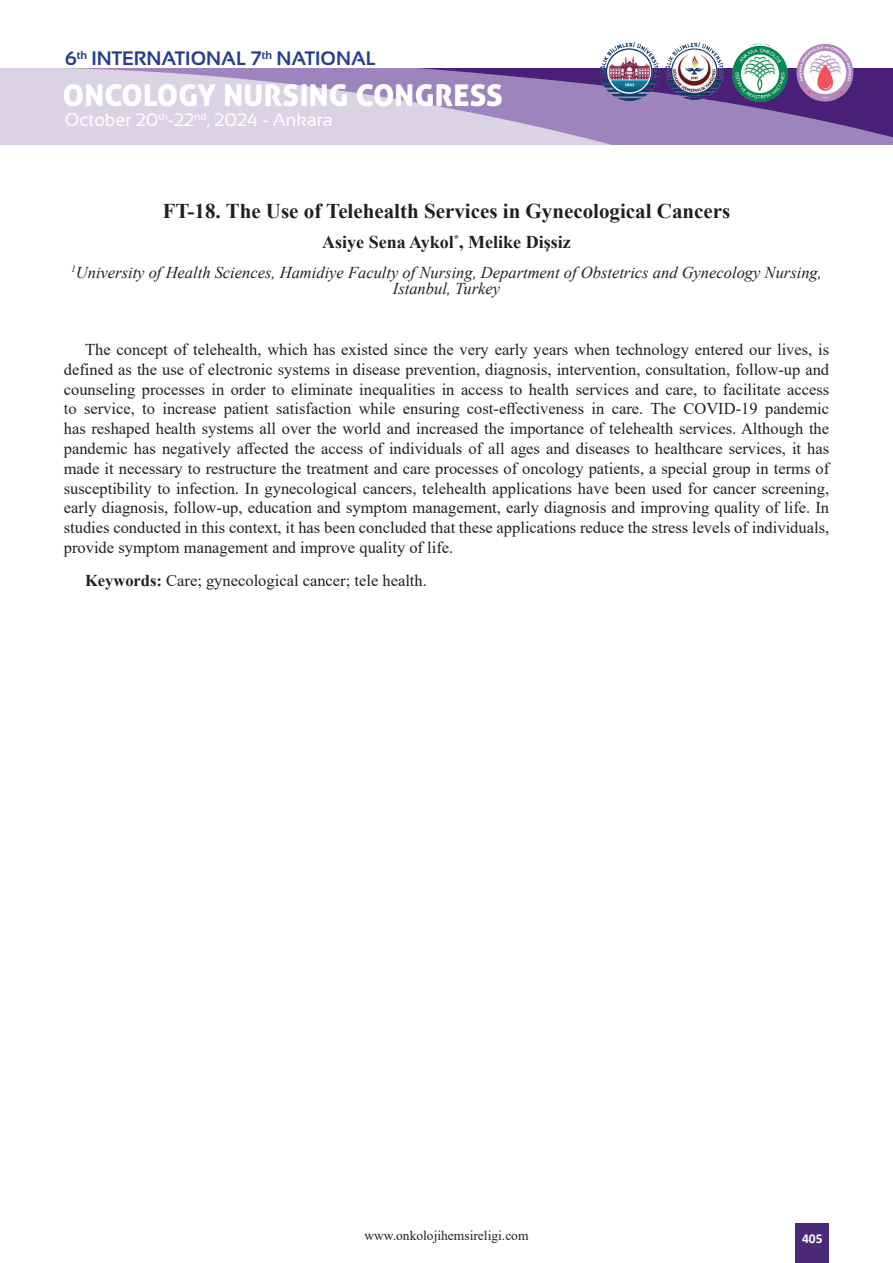
<style>
.page{position:relative;width:893px;height:1263px;background:#fff}
.page>*{position:absolute;margin:0;border:0;box-sizing:border-box;transform-origin:0 0}
.t1{font:30px "Aller Display";letter-spacing:.01em;color:#fff}
.t2{font:700 21px "Times New Roman";color:#231f20}
.t3{font:700 19.5px "Sansation";color:#253f8e}
.t4{font:18px "Sansation";color:#fff}
.t5{font:700 18px "Times New Roman";color:#231f20}
.t6{font:16.5px/19.8px "Times New Roman";color:#231f20;text-align:justify}
.t7{font:italic 16.5px/16.5px "Times New Roman";color:#231f20;text-align:center}
.t8{font:13.5px "Times New Roman";color:#231f20}
.t9{font:700 13.5px "Calibri";color:#fff}
.s1{font-weight:700}
</style>
<div class="page">
<div style="left:0;top:68px;width:55px;height:77px;background:#dad2e5"></div>
<svg style="left:55px;top:68px;width:362px;height:77px;background:#d0c5de"></svg>
<svg style="left:417px;top:68px;width:476px;height:77px;background:#957ab4"></svg>
<div style="left:796px;top:1223px;width:33px;height:40px;background:#4a2a76"></div>
<img style="left:666px;top:42px;width:57px;height:58px">
<img style="left:731px;top:43px;width:58px;height:59px">
<img style="left:600px;top:43px;width:58px;height:57px">
<img style="left:796px;top:44px;width:58px;height:58px">
<p class="t3" style="left:65px;top:48px;width:313px">6<sup>th</sup> INTERNATIONAL 7<sup>th</sup> NATIONAL</p>
<h1 class="t1" style="left:63px;top:77px;width:442px">ONCOLOGY NURSING CONGRESS</h1>
<p class="t4" style="left:65px;top:110px;width:269px">October 20<sup>th</sup>-22<sup>nd</sup>, 2024 - Ankara</p>
<p class="t2" style="left:163px;top:196px;width:569px">FT-18. The Use of Telehealth Services in Gynecological Cancers</p>
<p class="t5" style="left:322px;top:229px;width:250px">Asiye Sena Aykol<sup>*</sup>, Melike Dişsiz</p>
<p class="t7" style="left:71px;top:264px;width:752px"><sup>1</sup>University of Health Sciences, Hamidiye Faculty of Nursing, Department of Obstetrics and Gynecology Nursing,<br>Istanbul, Turkey</p>
<p class="t6" style="left:64px;top:339px;width:767px;text-indent:21px">The concept of telehealth, which has existed since the very early years when technology entered our lives, is defined as the use of electronic systems in disease prevention, diagnosis, intervention, consultation, follow-up and counseling processes in order to eliminate inequalities in access to health services and care, to facilitate access to service, to increase patient satisfaction while ensuring cost-effectiveness in care. The COVID-19 pandemic has reshaped health systems all over the world and increased the importance of telehealth services. Although the pandemic has negatively affected the access of individuals of all ages and diseases to healthcare services, it has made it necessary to restructure the treatment and care processes of oncology patients, a special group in terms of susceptibility to infection. In gynecological cancers, telehealth applications have been used for cancer screening, early diagnosis, follow-up, education and symptom management, early diagnosis and improving quality of life. In studies conducted in this context, it has been concluded that these applications reduce the stress levels of individuals, provide symptom management and improve quality of life.</p>
<p class="t6" style="left:85px;top:570px;width:343px"><span class="s1">Keywords:</span> Care; gynecological cancer; tele health.</p>
<p class="t8" style="left:364px;top:1226px;width:166px">www.onkolojihemsireligi.com</p>
<p class="t9" style="left:802px;top:1229px;width:22px">405</p>
</div>
